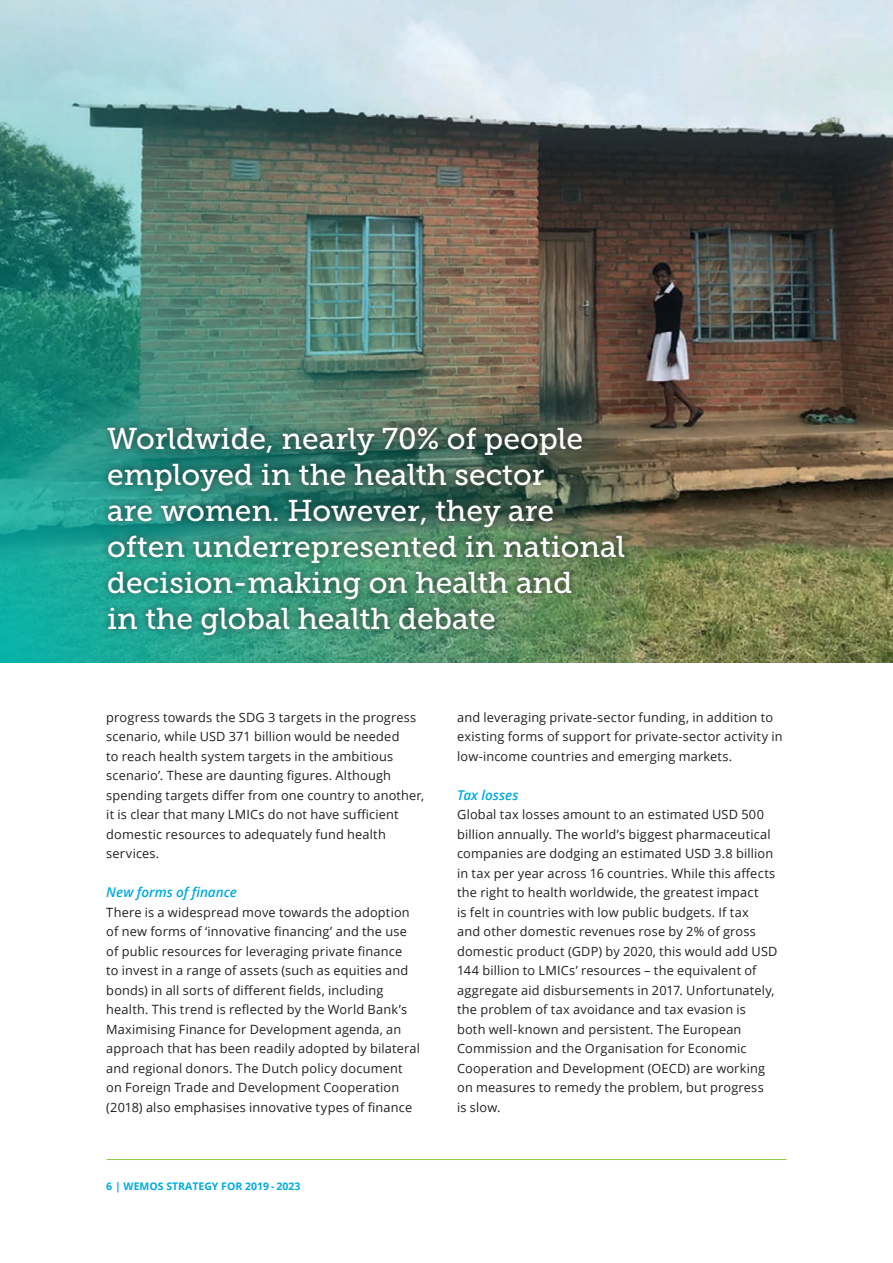
<style>
.page{position:relative;width:893px;height:1263px;background:#fff}
.page>*{position:absolute;margin:0;border:0;box-sizing:border-box;transform-origin:0 0}
.interview_quote{font:30px/36px "Museo Slab 500";color:#fff}
.sub_2{font:italic 600 13.5px "Open Sans";color:#00acdd}
.Platte_tekst_-_8_5pt{font:12.75px/19.5px "Open Sans";letter-spacing:.015em;color:#231f20}
.t1{font:700 10.5px "Open Sans";color:#00acdd}
</style>
<div class="page">
<hr style="left:106px;top:1159px;width:681px;height:1px;background:#94ca4e">
<img style="left:652px;top:0;width:241px;height:663px">
<img style="left:0;top:0;width:652px;height:663px">
<div style="left:100px;top:419px;width:532px;height:224px;background:#231f20;opacity:.75"></div>
<p class="interview_quote" style="left:107px;top:420px;width:520px">Worldwide, nearly 70% of people employed in the health sector<br>are women. However, they are often underrepresented in national decision-making on health and<br>in the global health debate</p>
<p class="Platte_tekst_-_8_5pt" style="left:106px;top:707px;width:319px">progress towards the SDG 3 targets in the progress scenario, while USD 371 billion would be needed<br>to reach health system targets in the ambitious scenario’. These are daunting figures. Although spending targets differ from one country to another, it is clear that many LMICs do not have sufficient domestic resources to adequately fund health services.</p>
<p class="sub_2" style="left:106px;top:883px;width:132px">New forms of finance</p>
<p class="Platte_tekst_-_8_5pt" style="left:106px;top:902px;width:315px">There is a widespread move towards the adoption of new forms of ‘innovative financing’ and the use of public resources for leveraging private finance<br>to invest in a range of assets (such as equities and bonds) in all sorts of different fields, including health. This trend is reflected by the World Bank’s Maximising Finance for Development agenda, an approach that has been readily adopted by bilateral and regional donors. The Dutch policy document on Foreign Trade and Development Cooperation (2018) also emphasises innovative types of finance</p>
<p class="t1" style="left:106px;top:1178px;width:196px">6 | WEMOS STRATEGY FOR 2019 - 2023</p>
<p class="Platte_tekst_-_8_5pt" style="left:457px;top:707px;width:327px">and leveraging private-sector funding, in addition to existing forms of support for private-sector activity in low-income countries and emerging markets.</p>
<p class="sub_2" style="left:457px;top:785px;width:63px">Tax losses</p>
<p class="Platte_tekst_-_8_5pt" style="left:457px;top:804px;width:322px">Global tax losses amount to an estimated USD 500 billion annually. The world’s biggest pharmaceutical companies are dodging an estimated USD 3.8 billion in tax per year across 16 countries. While this affects the right to health worldwide, the greatest impact<br>is felt in countries with low public budgets. If tax<br>and other domestic revenues rose by 2% of gross domestic product (GDP) by 2020, this would add USD 144 billion to LMICs’ resources – the equivalent of aggregate aid disbursements in 2017. Unfortunately, the problem of tax avoidance and tax evasion is both well-known and persistent. The European Commission and the Organisation for Economic Cooperation and Development (OECD) are working on measures to remedy the problem, but progress<br>is slow.</p>
</div>
